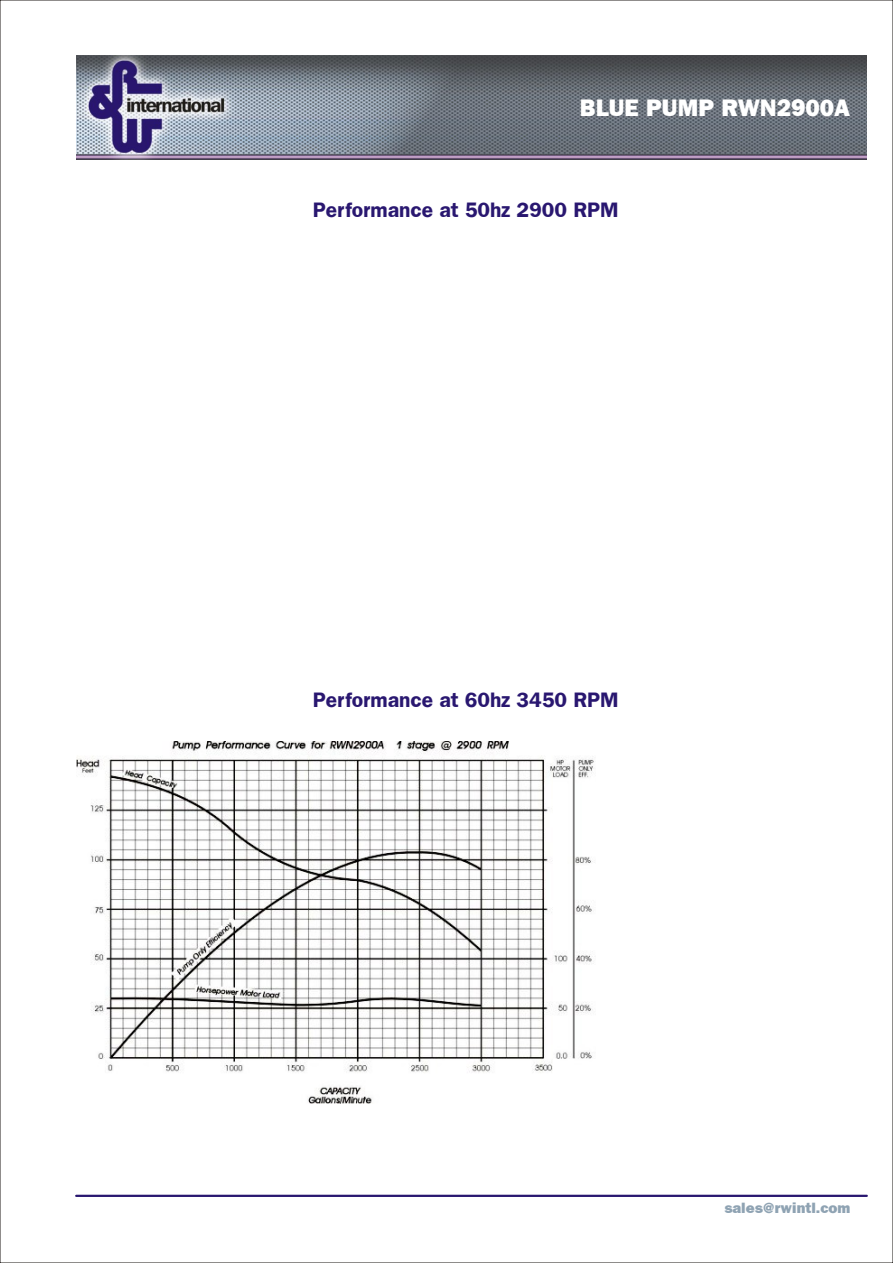
<style>
.page{position:relative;width:893px;height:1263px;background:#fff}
.page>*{position:absolute;margin:0;border:0;box-sizing:border-box;transform-origin:0 0}
.t1{font:24px "Frankfurt Gothic Heavy Plain";color:#fff}
.t2{font:700 21px "Frankfurt Gothic";color:#291770}
.t3{font:15px "Frankfurt Gothic Heavy Plain";color:#8fa3b3}
</style>
<div class="page">
<img style="left:76px;top:55px;width:791px;height:104px">
<hr style="left:76px;top:1195px;width:791px;height:2px;background:#291770">
<img style="left:76px;top:741px;width:518px;height:363px">
<p class="t1" style="left:580px;top:99px;width:272px">BLUE PUMP RWN2900A</p>
<p class="t2" style="left:313px;top:197px;width:307px">Performance at 50hz 2900 RPM</p>
<p class="t2" style="left:313px;top:687px;width:307px">Performance at 60hz 3450 RPM</p>
<p class="t3" style="left:724px;top:1202px;width:128px">sales@rwintl.com</p>
</div>
